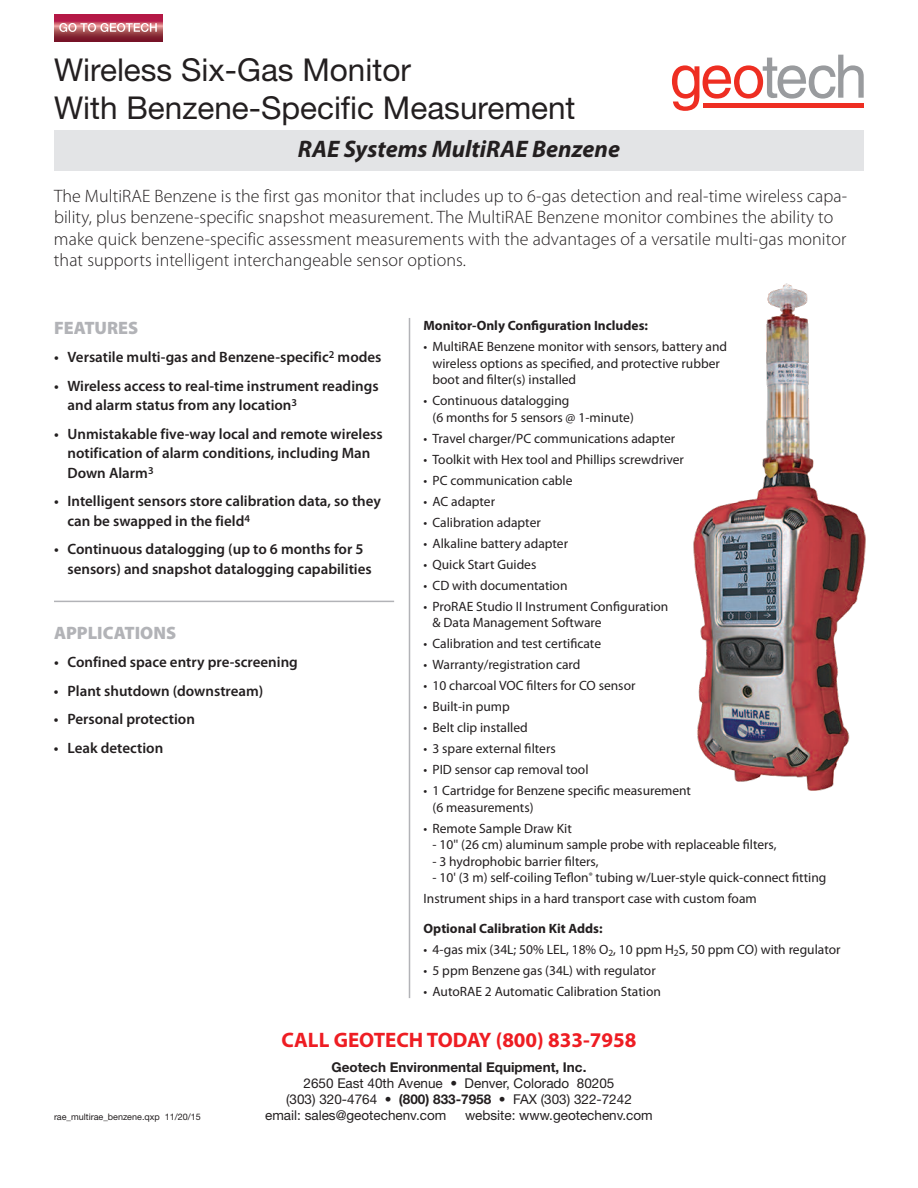
<style>
.page{position:relative;width:918px;height:1188px;background:#fff}
.page>*{position:absolute;margin:0;border:0;box-sizing:border-box;transform-origin:0 0}
.t1{font:31.5px/37.8px "Helvetica Neue";color:#231f20}
.t2{font:italic 700 24px "Myriad Pro";color:#231f20}
.t3{font:700 21px "Myriad Pro";color:#ee1d23}
.t4{font:300 18px/21.6px "Myriad Pro";letter-spacing:.005em;color:#231f20}
.t5{font:900 18px "Myriad Pro";color:#b2b3b7}
.t6{font:600 15px/19.5px "Myriad Pro";color:#231f20}
.t7{font:13.5px/16.5px "Myriad Pro";color:#231f20}
.t8{font:13.5px/16.2px "Helvetica Neue";color:#231f20;text-align:center}
.t9{font:700 13.5px "Myriad Pro";color:#231f20}
.t10{font:700 13.5px "Helvetica Neue";color:#231f20}
.t11{font:9px "Helvetica Neue";color:#231f20}
.s1{font-weight:700}
</style>
<div class="page">
<svg style="left:672px;top:55px;width:192px;height:56px"></svg>
<div style="left:703px;top:103px;width:161px;height:5px;background:#ee2e22"></div>
<hr style="left:54px;top:601px;width:340px;height:1px;background:#b2b3b7">
<div style="left:54px;top:130px;width:810px;height:41px;background:#e3e4e6"></div>
<svg style="left:54px;top:14px;width:109px;height:28px"></svg>
<svg style="left:54px;top:14px;width:108px;height:27px;background:#a02742"></svg>
<svg style="left:59px;top:23px;width:98px;height:9px"></svg>
<hr style="left:409px;top:318px;width:1px;height:680px;background:#b2b3b7">
<img style="left:693px;top:283px;width:173px;height:508px">
<h1 class="t1" style="left:54px;top:54px;width:523px">Wireless Six-Gas Monitor<br>With Benzene-Specific Measurement</h1>
<h2 class="t2" style="left:298px;top:140px;width:324px">RAE Systems MultiRAE Benzene</h2>
<p class="t4" style="left:54px;top:186px;width:795px">The MultiRAE Benzene is the first gas monitor that includes up to 6-gas detection and real-time wireless capa&shy;bility, plus benzene-specific snapshot measurement. The MultiRAE Benzene monitor combines the ability to make quick benzene-specific assessment measurements with the advantages of a versatile multi-gas monitor that supports intelligent interchangeable sensor options.</p>
<h3 class="t5" style="left:54px;top:321px;width:86px">FEATURES</h3>
<p class="t6" style="left:54px;top:348px;width:329px">• Versatile multi-gas and Benzene-specific<sup>2</sup> modes</p>
<p class="t6" style="left:67px;top:377px;width:313px;text-indent:-13px">• Wireless access to real-time instrument readings and alarm status from any location<sup>3</sup></p>
<p class="t6" style="left:68px;top:425px;width:317px;text-indent:-14px">• Unmistakable five-way local and remote wireless notification of alarm conditions, including Man<br>Down Alarm<sup>3</sup></p>
<p class="t6" style="left:67px;top:492px;width:315px;text-indent:-13px">• Intelligent sensors store calibration data, so they can be swapped in the field<sup>4</sup></p>
<p class="t6" style="left:68px;top:540px;width:306px;text-indent:-14px">• Continuous datalogging (up to 6 months for 5 sensors) and snapshot datalogging capabilities</p>
<h3 class="t5" style="left:54px;top:626px;width:124px">APPLICATIONS</h3>
<p class="t6" style="left:54px;top:654px;width:245px">• Confined space entry pre-screening</p>
<p class="t6" style="left:54px;top:682px;width:211px">• Plant shutdown (downstream)</p>
<p class="t6" style="left:54px;top:711px;width:142px">• Personal protection</p>
<p class="t6" style="left:54px;top:739px;width:111px">• Leak detection</p>
<p class="t9" style="left:424px;top:321px;width:226px">Monitor-Only Configuration Includes:</p>
<p class="t7" style="left:433px;top:339px;width:296px;text-indent:-9px">• MultiRAE Benzene monitor with sensors, battery and wireless options as specified, and protective rubber boot and filter(s) installed</p>
<p class="t7" style="left:433px;top:393px;width:203px;text-indent:-9px">• Continuous datalogging<br>(6 months for 5 sensors @ 1-minute)</p>
<p class="t7" style="left:424px;top:431px;width:253px">• Travel charger/PC communications adapter</p>
<p class="t7" style="left:424px;top:452px;width:262px">• Toolkit with Hex tool and Phillips screwdriver</p>
<p class="t7" style="left:424px;top:473px;width:150px">• PC communication cable</p>
<p class="t7" style="left:424px;top:494px;width:73px">• AC adapter</p>
<p class="t7" style="left:424px;top:515px;width:119px">• Calibration adapter</p>
<p class="t7" style="left:424px;top:536px;width:146px">• Alkaline battery adapter</p>
<p class="t7" style="left:424px;top:557px;width:114px">• Quick Start Guides</p>
<p class="t7" style="left:424px;top:578px;width:146px">• CD with documentation</p>
<p class="t7" style="left:433px;top:599px;width:237px;text-indent:-9px">• ProRAE Studio II Instrument Configuration &amp; Data Management Software</p>
<p class="t7" style="left:424px;top:636px;width:179px">• Calibration and test certificate</p>
<p class="t7" style="left:424px;top:657px;width:158px">• Warranty/registration card</p>
<p class="t7" style="left:424px;top:678px;width:213px">• 10 charcoal VOC filters for CO sensor</p>
<p class="t7" style="left:424px;top:699px;width:88px">• Built-in pump</p>
<p class="t7" style="left:424px;top:720px;width:106px">• Belt clip installed</p>
<p class="t7" style="left:424px;top:741px;width:134px">• 3 spare external filters</p>
<p class="t7" style="left:424px;top:762px;width:167px">• PID sensor cap removal tool</p>
<p class="t7" style="left:433px;top:783px;width:260px;text-indent:-9px">• 1 Cartridge for Benzene specific measurement (6 measurements)</p>
<p class="t7" style="left:424px;top:821px;width:150px">• Remote Sample Draw Kit</p>
<p class="t7" style="left:433px;top:837px;width:346px">- 10'' (26 cm) aluminum sample probe with replaceable filters,</p>
<p class="t7" style="left:433px;top:854px;width:168px">- 3 hydrophobic barrier filters,</p>
<p class="t7" style="left:424px;top:868px;width:404px;line-height:21px;text-indent:9px">- 10' (3 m) self-coiling Teflon<sup>®</sup> tubing w/Luer-style quick-connect fitting<br>Instrument ships in a hard transport case with custom foam</p>
<p class="t9" style="left:424px;top:924px;width:181px">Optional Calibration Kit Adds:</p>
<p class="t7" style="left:424px;top:942px;width:419px">• 4-gas mix (34L; 50% LEL, 18% O<sub>2</sub>, 10 ppm H<sub>2</sub>S, 50 ppm CO) with regulator</p>
<p class="t7" style="left:424px;top:963px;width:234px">• 5 ppm Benzene gas (34L) with regulator</p>
<p class="t7" style="left:424px;top:984px;width:239px">• AutoRAE 2 Automatic Calibration Station</p>
<h3 class="t3" style="left:282px;top:1032px;width:356px">CALL GEOTECH TODAY (800) 833-7958</h3>
<p class="t10" style="left:332px;top:1062px;width:256px">Geotech Environmental Equipment, Inc.</p>
<p class="t8" style="left:286px;top:1076px;width:347px">2650 East 40th Avenue • Denver, Colorado 80205<br>(303) 320-4764 • <span class="s1">(800) 833-7958</span> • FAX (303) 322-7242</p>
<p class="t11" style="left:54px;top:1114px;width:148px">rae_multirae_benzene.qxp 11/20/15</p>
<p class="t8" style="left:265px;top:1109px;width:183px">email: sales@geotechenv.com</p>
<p class="t8" style="left:465px;top:1109px;width:189px">website: www.geotechenv.com</p>
</div>
